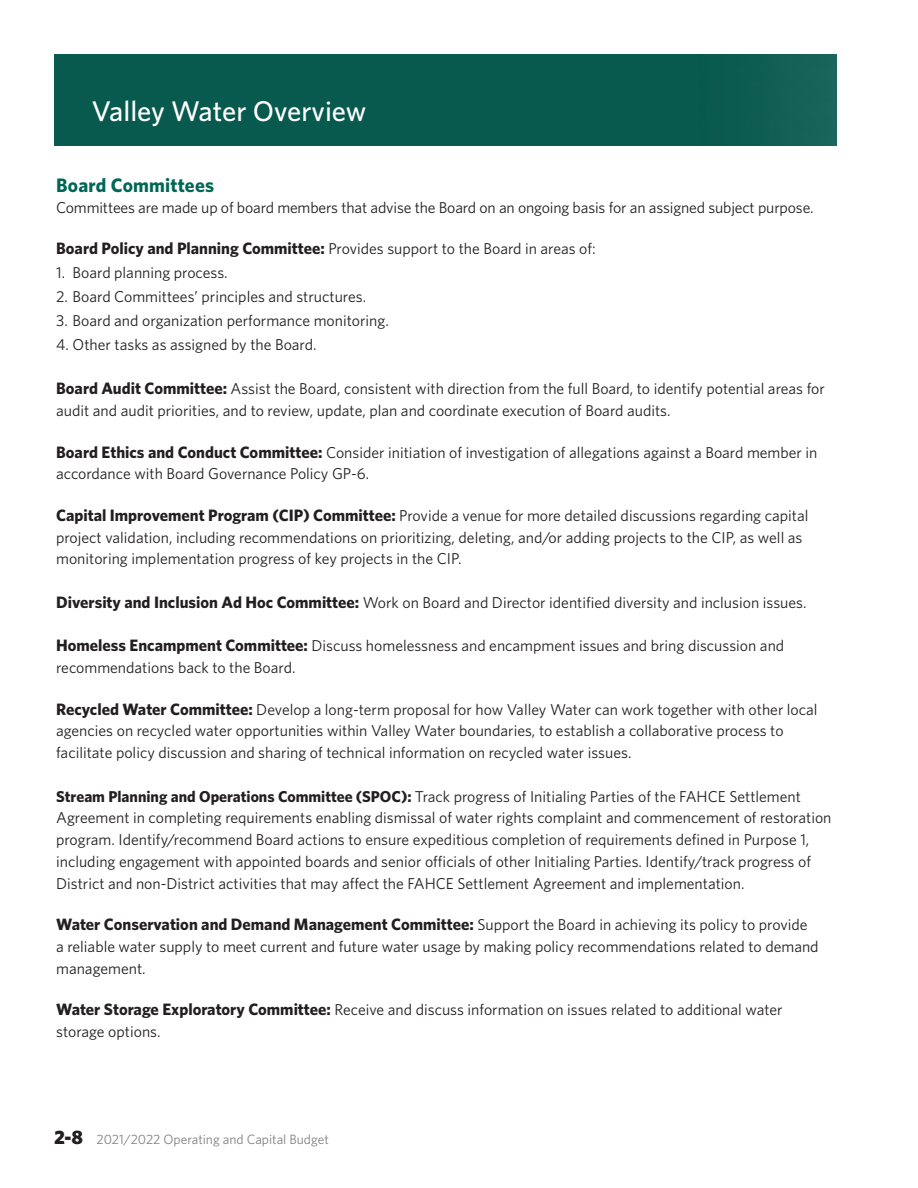
<style>
.page{position:relative;width:918px;height:1188px;background:#fff}
.page>*{position:absolute;margin:0;border:0;box-sizing:border-box;transform-origin:0 0}
.t1{font:500 28.5px "Whitney";color:#fff}
.t2{font:700 19.5px "Whitney";letter-spacing:.01em;color:#006756}
.t3{font:700 16.5px "Whitney";color:#231f20}
.t4{font:15.75px/21.8px "Whitney";color:#231f20}
.t5{font:13.5px "Whitney";color:#808285}
.s1{font-weight:700;font-size:16.5px}
.s2{font-weight:700}
.s3{font-weight:400;font-size:15.75px}
.s4{font-weight:900;font-size:19.5px;color:#231f20}
</style>
<div class="page">
<img style="left:54px;top:55px;width:783px;height:91px">
<h1 class="t1" style="left:92px;top:93px;width:276px">Valley Water Overview</h1>
<p class="t2" style="left:56px;top:172px;width:159px">Board Committees</p>
<p class="t4" style="left:56px;top:197px;width:759px">Committees are made up of board members that advise the Board on an ongoing basis for an assigned subject purpose.</p>
<p class="t4" style="left:56px;top:237px;width:541px"><span class="s1">Board Policy and Planning Committee:</span> Provides support to the Board in areas of:</p>
<p class="t4" style="left:56px;top:261px;width:173px">1. Board planning process.</p>
<p class="t4" style="left:56px;top:285px;width:311px">2. Board Committees’ principles and structures.</p>
<p class="t4" style="left:56px;top:309px;width:334px">3. Board and organization performance monitoring.</p>
<p class="t4" style="left:56px;top:333px;width:262px">4. Other tasks as assigned by the Board.</p>
<p class="t4" style="left:56px;top:377px;width:770px"><span class="s1">Board Audit Committee:</span> Assist the Board, consistent with direction from the full Board, to identify potential areas for audit and audit priorities, and to review, update, plan and coordinate execution of Board audits.</p>
<p class="t4" style="left:56px;top:441px;width:763px"><span class="s1">Board Ethics and Conduct Committee:</span> Consider initiation of investigation of allegations against a Board member in accordance with Board Governance Policy GP-6.</p>
<p class="t4" style="left:56px;top:504px;width:754px"><span class="s1">Capital Improvement Program (CIP) Committee:</span> Provide a venue for more detailed discussions regarding capital project validation, including recommendations on prioritizing, deleting, and/or adding projects to the CIP, as well as monitoring implementation progress of key projects in the CIP.</p>
<p class="t4" style="left:56px;top:591px;width:752px"><span class="s1">Diversity and Inclusion Ad Hoc Committee:</span> Work on Board and Director identified diversity and inclusion issues.</p>
<p class="t4" style="left:56px;top:635px;width:730px"><span class="s1">Homeless Encampment Committee:</span> Discuss homelessness and encampment issues and bring discussion and recommendations back to the Board.</p>
<p class="t4" style="left:56px;top:698px;width:763px"><span class="s1">Recycled Water Committee:</span> Develop a long-term proposal for how Valley Water can work together with other local agencies on recycled water opportunities within Valley Water boundaries, to establish a collaborative process to facilitate policy discussion and sharing of technical information on recycled water issues.</p>
<p class="t4" style="left:56px;top:785px;width:777px"><span class="s2">Stream Planning and Operations Committee (SPOC):</span> Track progress of Initialing Parties of the FAHCE Settlement Agreement in completing requirements enabling dismissal of water rights complaint and commencement of restoration program. Identify/recommend Board actions to ensure expeditious completion of requirements defined in Purpose 1, including engagement with appointed boards and senior officials of other Initialing Parties. Identify/track progress of District and non-District activities that may affect the FAHCE Settlement Agreement and implementation.</p>
<p class="t3" style="left:56px;top:913px;width:753px">Water Conservation and Demand Management Committee: <span class="s3">Support the Board in achieving its policy to provide</span></p>
<p class="t4" style="left:56px;top:935px;width:764px">a reliable water supply to meet current and future water usage by making policy recommendations related to demand management.</p>
<p class="t4" style="left:56px;top:998px;width:728px"><span class="s1">Water Storage Exploratory Committee:</span> Receive and discuss information on issues related to additional water</p>
<p class="t4" style="left:56px;top:1020px;width:106px">storage options.</p>
<p class="t5" style="left:54px;top:1130px;width:276px"><span class="s4">2-8</span> 2021/2022 Operating and Capital Budget</p>
</div>
